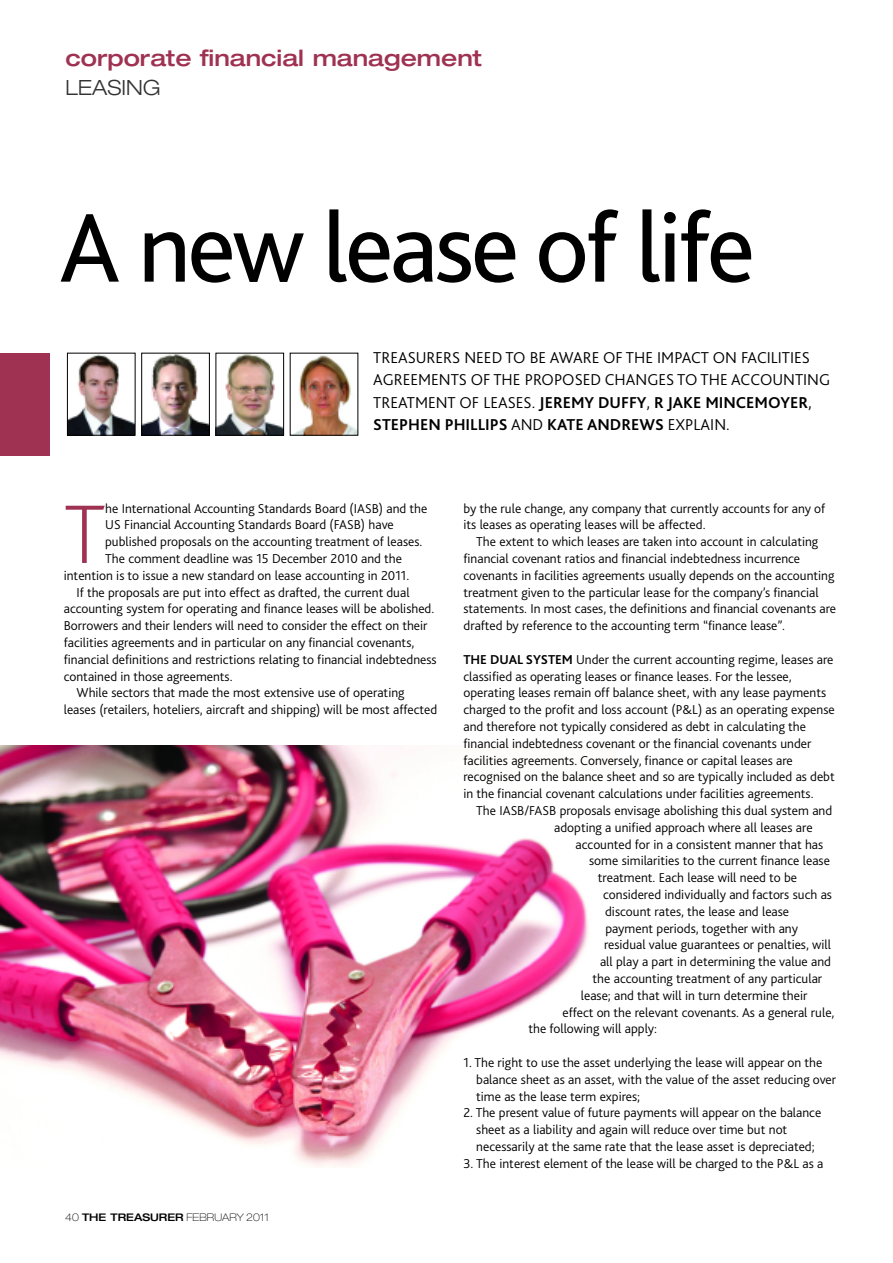
<style>
.page{position:relative;width:893px;height:1263px;background:#fff}
.page>*{position:absolute;margin:0;border:0;box-sizing:border-box;transform-origin:0 0}
.t1{font:102px "Bliss 2";letter-spacing:-.035em;color:#000}
.t2{font:200 86.85px "Bliss 2";color:#9f3252}
.t3{font:500 expanded 22.5px "Helvetica Neue";color:#9f3252}
.t4{font:300 expanded 21px "Helvetica Neue";color:#333}
.t5{font:300 16.5px/22.5px "Bliss 2";color:#000}
.t6{font:300 13.5px/16.8px "Bliss 2";color:#000}
.t7{font:100 expanded 10.5px "Helvetica Neue";color:#000}
.s1{font-weight:700}
.s2{font-weight:500}
</style>
<div class="page">
<img style="left:0;top:746px;width:589px;height:421px">
<div style="left:0;top:353px;width:49px;height:102px;background:#9f3252"></div>
<img style="left:218px;top:355px;width:64px;height:79px">
<div style="left:216px;top:353px;width:68px;height:83px;border:1px solid #000"></div>
<img style="left:293px;top:355px;width:63px;height:79px">
<img style="left:69px;top:355px;width:64px;height:79px">
<div style="left:67px;top:353px;width:68px;height:83px;border:1px solid #000"></div>
<img style="left:143px;top:355px;width:65px;height:79px">
<div style="left:141px;top:353px;width:69px;height:83px;border:1px solid #000"></div>
<h3 class="t3" style="left:65px;top:50px;width:418px">corporate financial management</h3>
<h3 class="t4" style="left:65px;top:80px;width:97px">LEASING</h3>
<h1 class="t1" style="left:59px;top:209px;width:697px">A new lease of life</h1>
<p class="t5" style="left:373px;top:347px;width:458px">TREASURERS NEED TO BE AWARE OF THE IMPACT ON FACILITIES AGREEMENTS OF THE PROPOSED CHANGES TO THE ACCOUNTING TREATMENT OF LEASES. <span class="s1">JEREMY DUFFY</span>, <span class="s1">R JAKE MINCEMOYER</span>, <span class="s1">STEPHEN PHILLIPS</span> AND <span class="s1">KATE ANDREWS</span> EXPLAIN.</p>
<h2 class="t2" style="left:64px;top:501px;width:43px">T</h2>
<p class="t6" style="left:105px;top:501px;width:324px">he International Accounting Standards Board (IASB) and the</p>
<p class="t6" style="left:105px;top:518px;width:290px">US Financial Accounting Standards Board (FASB) have</p>
<p class="t6" style="left:105px;top:535px;width:319px">published proposals on the accounting treatment of leases.</p>
<p class="t6" style="left:105px;top:551px;width:298px">The comment deadline was 15 December 2010 and the</p>
<p class="t6" style="left:64px;top:568px;width:347px">intention is to issue a new standard on lease accounting in 2011.</p>
<p class="t6" style="left:77px;top:585px;width:335px">If the proposals are put into effect as drafted, the current dual</p>
<p class="t6" style="left:64px;top:602px;width:372px">accounting system for operating and finance leases will be abolished.</p>
<p class="t6" style="left:64px;top:619px;width:365px">Borrowers and their lenders will need to consider the effect on their</p>
<p class="t6" style="left:64px;top:635px;width:352px">facilities agreements and in particular on any financial covenants,</p>
<p class="t6" style="left:64px;top:652px;width:374px">financial definitions and restrictions relating to financial indebtedness</p>
<p class="t6" style="left:64px;top:669px;width:170px">contained in those agreements.</p>
<p class="t6" style="left:77px;top:686px;width:330px">While sectors that made the most extensive use of operating</p>
<p class="t6" style="left:64px;top:703px;width:375px">leases (retailers, hoteliers, aircraft and shipping) will be most affected</p>
<p class="t7" style="left:65px;top:1213px;width:205px">40 <span class="s2">THE TREASURER</span> FEBRUARY 2011</p>
<p class="t6" style="left:463px;top:501px;width:363px">by the rule change, any company that currently accounts for any of its leases as operating leases will be affected.</p>
<p class="t6" style="left:463px;top:535px;width:374px;text-indent:13px">The extent to which leases are taken into account in calculating financial covenant ratios and financial indebtedness incurrence covenants in facilities agreements usually depends on the accounting treatment given to the particular lease for the company’s financial statements. In most cases, the definitions and financial covenants are drafted by reference to the accounting term “finance lease”.</p>
<p class="t6" style="left:463px;top:652px;width:373px"><span class="s1">THE DUAL SYSTEM</span> Under the current accounting regime, leases are classified as operating leases or finance leases. For the lessee, operating leases remain off balance sheet, with any lease payments charged to the profit and loss account (P&amp;L) as an operating expense and therefore not typically considered as debt in calculating the financial indebtedness covenant or the financial covenants under facilities agreements. Conversely, finance or capital leases are recognised on the balance sheet and so are typically included as debt in the financial covenant calculations under facilities agreements.</p>
<p class="t6" style="left:554px;top:803px;width:280px;text-indent:-78px">The IASB/FASB proposals envisage abolishing this dual system and adopting a unified approach where all leases are</p>
<p class="t6" style="left:576px;top:837px;width:249px">accounted for in a consistent manner that has</p>
<p class="t6" style="left:589px;top:854px;width:242px">some similarities to the current finance lease</p>
<p class="t6" style="left:598px;top:871px;width:201px">treatment. Each lease will need to be</p>
<p class="t6" style="left:603px;top:887px;width:230px">considered individually and factors such as</p>
<p class="t6" style="left:605px;top:904px;width:186px">discount rates, the lease and lease</p>
<p class="t6" style="left:605px;top:921px;width:194px">payment periods, together with any</p>
<p class="t6" style="left:604px;top:938px;width:228px">residual value guarantees or penalties, will</p>
<p class="t6" style="left:600px;top:955px;width:232px">all play a part in determining the value and</p>
<p class="t6" style="left:593px;top:971px;width:231px">the accounting treatment of any particular</p>
<p class="t6" style="left:581px;top:988px;width:228px">lease; and that will in turn determine their</p>
<p class="t6" style="left:562px;top:1005px;width:273px">effect on the relevant covenants. As a general rule,</p>
<p class="t6" style="left:529px;top:1022px;width:130px">the following will apply:</p>
<p class="t6" style="left:476px;top:1055px;width:361px;text-indent:-13px">1. The right to use the asset underlying the lease will appear on the balance sheet as an asset, with the value of the asset reducing over time as the lease term expires;</p>
<p class="t6" style="left:476px;top:1106px;width:347px;text-indent:-13px">2. The present value of future payments will appear on the balance sheet as a liability and again will reduce over time but not necessarily at the same rate that the lease asset is depreciated;</p>
<p class="t6" style="left:463px;top:1156px;width:361px">3. The interest element of the lease will be charged to the P&amp;L as a</p>
</div>
